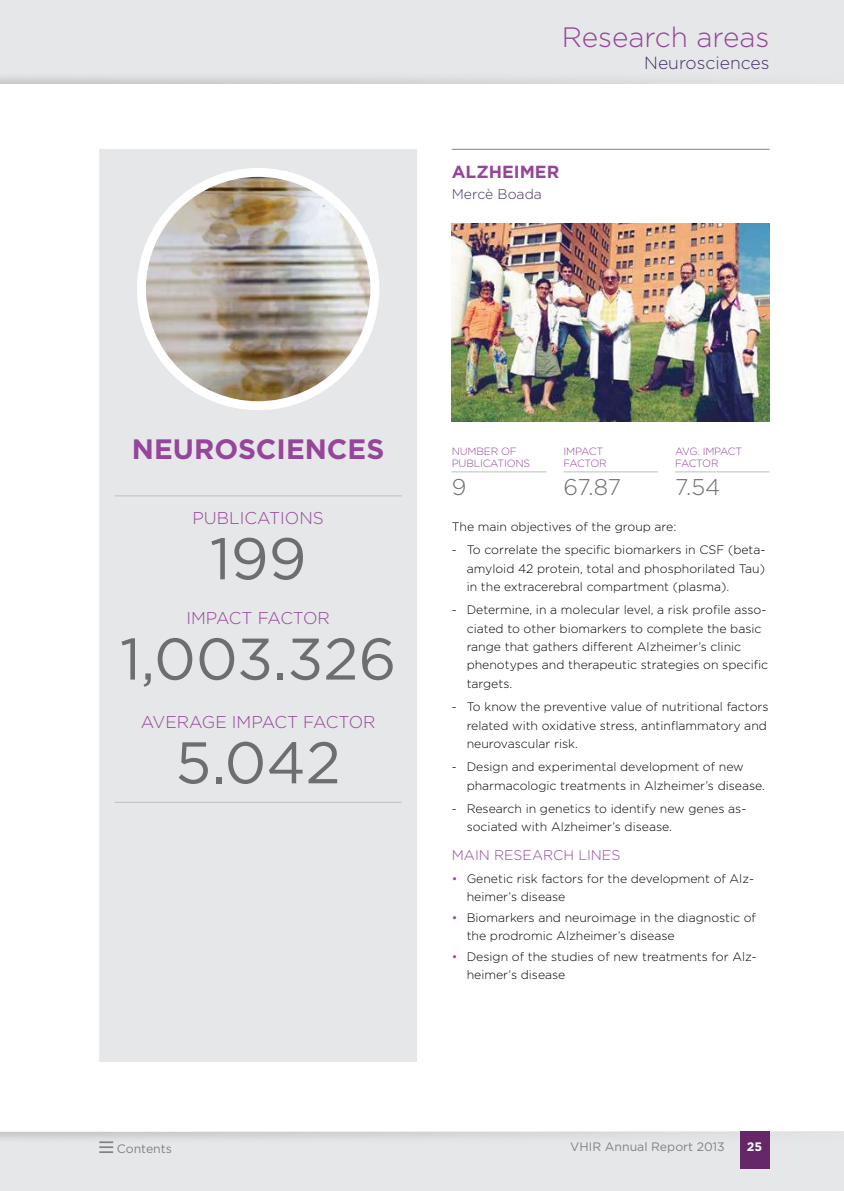
<style>
.page{position:relative;width:844px;height:1191px;background:#fff}
.page>*{position:absolute;margin:0;border:0;box-sizing:border-box;transform-origin:0 0}
.t1{font:58.45px "Gotham";color:#6d6e71}
.t2{font:700 28px "Gotham";color:#95459a}
.t3{font:300 28px "Gotham";color:#95459a}
.t4{font:300 22.75px "Gotham";color:#6d6e71}
.t5{font:300 17.5px "Gotham";color:#443266}
.t6{font:700 17.5px "Gotham";color:#95459a}
.t7{font:300 17.15px "Gotham";color:#95459a}
.t8{font:300 14px "Gotham";color:#95459a}
.t9{font:300 14px "Gotham";color:#443266}
.t10{font:300 12.25px/18.4px "Gotham";color:#000}
.t11{font:12.25px "Gotham";color:#808285}
.t12{font:700 12.25px "Gotham";color:#fff}
.t13{font:300 10.5px/12.2px "Gotham";letter-spacing:-.02em;color:#95459a}
.s1{color:#95459a}
</style>
<div class="page">
<div style="left:0;top:1131px;width:843px;height:60px;background:#e6e7e8"></div>
<div style="left:0;top:0;width:843px;height:84px;background:#e6e7e8"></div>
<svg style="left:0;top:1131px;width:770px;height:18px"></svg>
<div style="left:739px;top:1131px;width:30px;height:37px;background:#652768"></div>
<svg style="left:99px;top:1141px;width:14px;height:12px"></svg>
<div style="left:99px;top:149px;width:318px;height:913px;background:#e6e7e8"></div>
<div style="left:137px;top:168px;width:242px;height:242px;background:#fff;border-radius:50%"></div>
<img style="left:146px;top:177px;width:224px;height:224px;border-radius:112px">
<hr style="left:115px;top:802px;width:286px;height:1px;background:#bcbec0">
<hr style="left:115px;top:495px;width:286px;height:1px;background:#bcbec0">
<img style="left:451px;top:223px;width:318px;height:199px">
<hr style="left:451px;top:149px;width:318px;height:1px;background:#808285">
<hr style="left:451px;top:471px;width:95px;height:1px;background:#bcbec0">
<hr style="left:563px;top:471px;width:94px;height:1px;background:#bcbec0">
<hr style="left:675px;top:471px;width:94px;height:1px;background:#bcbec0">
<h2 class="t3" style="left:561px;top:20px;width:209px">Research areas</h2>
<h3 class="t5" style="left:644px;top:51px;width:127px">Neurosciences</h3>
<h3 class="t6" style="left:451px;top:160px;width:109px">ALZHEIMER</h3>
<p class="t9" style="left:451px;top:185px;width:92px">Mercè Boada</p>
<h2 class="t2" style="left:132px;top:430px;width:254px">N EUROSCIENCES</h2>
<h3 class="t7" style="left:192px;top:506px;width:130px">publications</h3>
<h1 class="t1" style="left:210px;top:521px;width:98px">199</h1>
<h3 class="t7" style="left:186px;top:607px;width:84px">Impact fac</h3>
<h3 class="t7" style="left:293px;top:607px;width:33px">tor</h3>
<h1 class="t1" style="left:120px;top:621px;width:278px">1,003.326</h1>
<h3 class="t7" style="left:141px;top:710px;width:49px">averag</h3>
<h3 class="t7" style="left:215px;top:710px;width:100px">e impact fac</h3>
<h3 class="t7" style="left:338px;top:710px;width:33px">tor</h3>
<h1 class="t1" style="left:175px;top:725px;width:167px">5.042</h1>
<p class="t13" style="left:451px;top:445px;width:78px">NUMBER OF publications</p>
<h3 class="t4" style="left:451px;top:472px;width:16px">9</h3>
<p class="t13" style="left:563px;top:445px;width:41px">impact fac</p>
<p class="t13" style="left:584px;top:457px;width:20px">tor</p>
<h3 class="t4" style="left:563px;top:472px;width:59px">67.87</h3>
<p class="t13" style="left:675px;top:445px;width:9px">avg</p>
<p class="t13" style="left:697px;top:445px;width:46px">. impact</p>
<p class="t13" style="left:675px;top:457px;width:8px">fac</p>
<p class="t13" style="left:696px;top:457px;width:20px">tor</p>
<h3 class="t4" style="left:675px;top:472px;width:47px">7.54</h3>
<p class="t10" style="left:451px;top:517px;width:226px">The main objectives of the group are:</p>
<p class="t10" style="left:466px;top:540px;width:300px;text-align:justify;text-indent:-15px">- To correlate the specific biomarkers in CSF (beta&shy;amyloid 42 protein, total and phosphorilated Tau) in the extracerebral compartment (plasma).</p>
<p class="t10" style="left:466px;top:600px;width:303px;text-indent:-15px">- Determine, in a molecular level, a risk profile asso&shy;ciated to other biomarkers to complete the basic range that gathers different Alzheimer’s clinic phenotypes and therapeutic strategies on specific targets.</p>
<p class="t10" style="left:466px;top:697px;width:303px;text-indent:-15px">- To know the preventive value of nutritional factors related with oxidative stress, antinflammatory and neurovascular risk.</p>
<p class="t10" style="left:466px;top:757px;width:300px;text-indent:-15px">- Design and experimental development of new pharmacologic treatments in Alzheimer’s disease.</p>
<p class="t10" style="left:466px;top:799px;width:281px;text-indent:-15px">- Research in genetics to identify new genes as&shy;sociated with Alzheimer’s disease.</p>
<p class="t8" style="left:451px;top:846px;width:92px">Mai n research</p>
<p class="t8" style="left:578px;top:846px;width:41px">lines</p>
<p class="t10" style="left:466px;top:869px;width:289px;text-indent:-15px"><span class="s1">•</span> Genetic risk factors for the development of Alz&shy;heimer’s disease</p>
<p class="t10" style="left:466px;top:908px;width:291px;text-indent:-15px"><span class="s1">•</span> Biomarkers and neuroimage in the diagnostic of the prodromic Alzheimer’s disease</p>
<p class="t10" style="left:466px;top:946px;width:292px;text-indent:-15px"><span class="s1">•</span> Design of the studies of new treatments for Alz&shy;heimer’s disease</p>
<p class="t11" style="left:117px;top:1140px;width:56px">Contents</p>
<p class="t11" style="left:570px;top:1139px;width:156px">VHIR Annual Report 2013</p>
<p class="t12" style="left:746px;top:1138px;width:17px">25</p>
</div>
